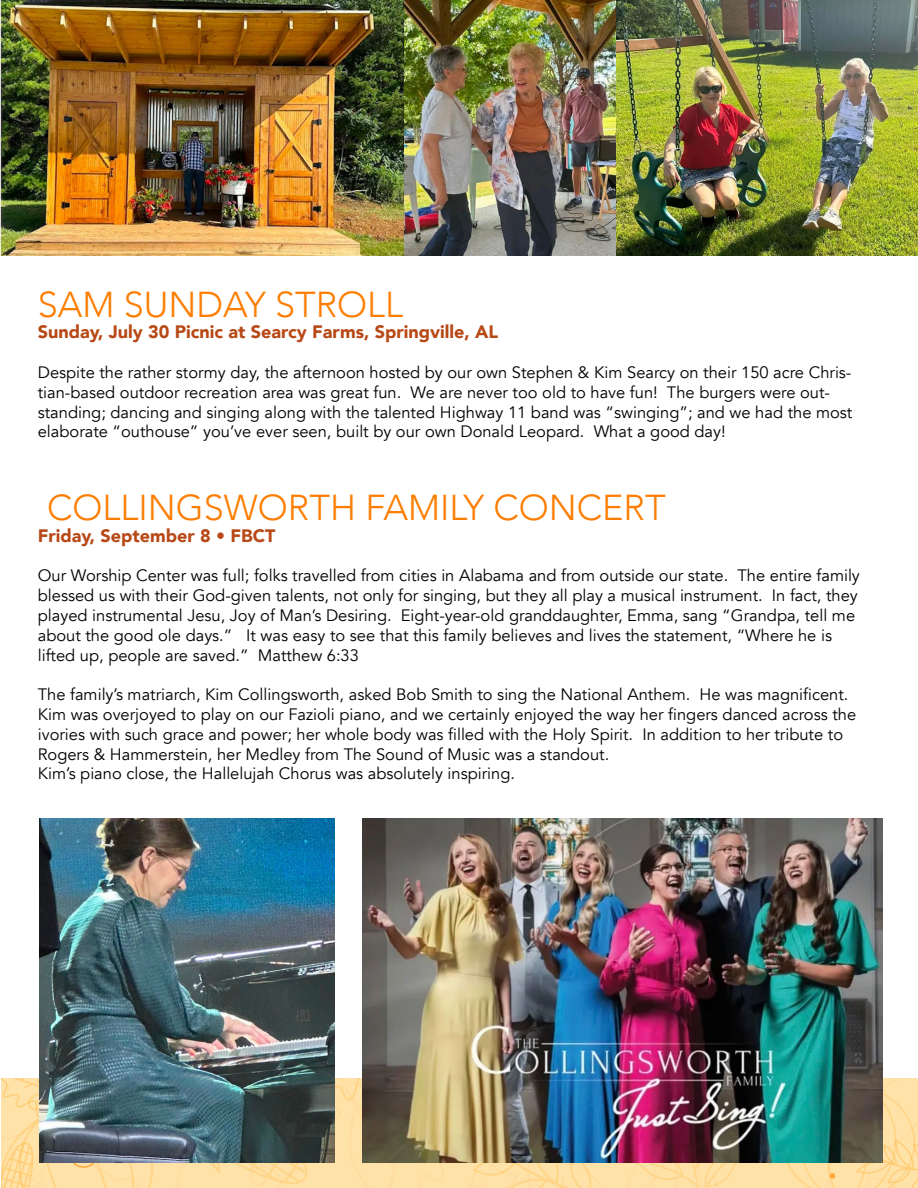
<style>
.page{position:relative;width:918px;height:1188px;background:#fff}
.page>*{position:absolute;margin:0;border:0;box-sizing:border-box;transform-origin:0 0}
.t1{font:300 36px "Avenir";color:#fd7d00}
.t2{font:900 18px "Avenir";color:#b84815}
.t3{font:16.5px/19.8px "Avenir";color:#000}
</style>
<div class="page">
<img style="left:0;top:0;width:918px;height:255px">
<svg style="left:2px;top:1079px;width:916px;height:109px;background:#f9dba0"></svg>
<img style="left:40px;top:818px;width:295px;height:344px">
<img style="left:362px;top:818px;width:520px;height:344px">
<h1 class="t1" style="left:38px;top:283px;width:367px">SAM SUNDAY STROLL</h1>
<p class="t2" style="left:38px;top:317px;width:462px">Sunday, July 30 Picnic at Searcy Farms, Springville, AL</p>
<p class="t3" style="left:38px;top:363px;width:816px">Despite the rather stormy day, the afternoon hosted by our own Stephen &amp; Kim Searcy on their 150 acre Chris&shy;tian-based outdoor recreation area was great fun. We are never too old to have fun! The burgers were out&shy;standing; dancing and singing along with the talented Highway 11 band was “swinging”; and we had the most elaborate “outhouse” you’ve ever seen, built by our own Donald Leopard. What a good day!</p>
<h1 class="t1" style="left:47px;top:487px;width:620px">COLLINGSWORTH FAMILY CONCERT</h1>
<p class="t2" style="left:38px;top:520px;width:239px">Friday, September 8 • FBCT</p>
<p class="t3" style="left:38px;top:566px;width:824px">Our Worship Center was full; folks travelled from cities in Alabama and from outside our state. The entire family blessed us with their God-given talents, not only for singing, but they all play a musical instrument. In fact, they played instrumental Jesu, Joy of Man’s Desiring. Eight-year-old granddaughter, Emma, sang “Grandpa, tell me about the good ole days.” It was easy to see that this family believes and lives the statement, “Where he is lifted up, people are saved.” Matthew 6:33</p>
<p class="t3" style="left:38px;top:685px;width:820px">The family’s matriarch, Kim Collingsworth, asked Bob Smith to sing the National Anthem. He was magnificent.<br>Kim was overjoyed to play on our Fazioli piano, and we certainly enjoyed the way her fingers danced across the ivories with such grace and power; her whole body was filled with the Holy Spirit. In addition to her tribute to Rogers &amp; Hammerstein, her Medley from The Sound of Music was a standout.<br>Kim’s piano close, the Hallelujah Chorus was absolutely inspiring.</p>
</div>
